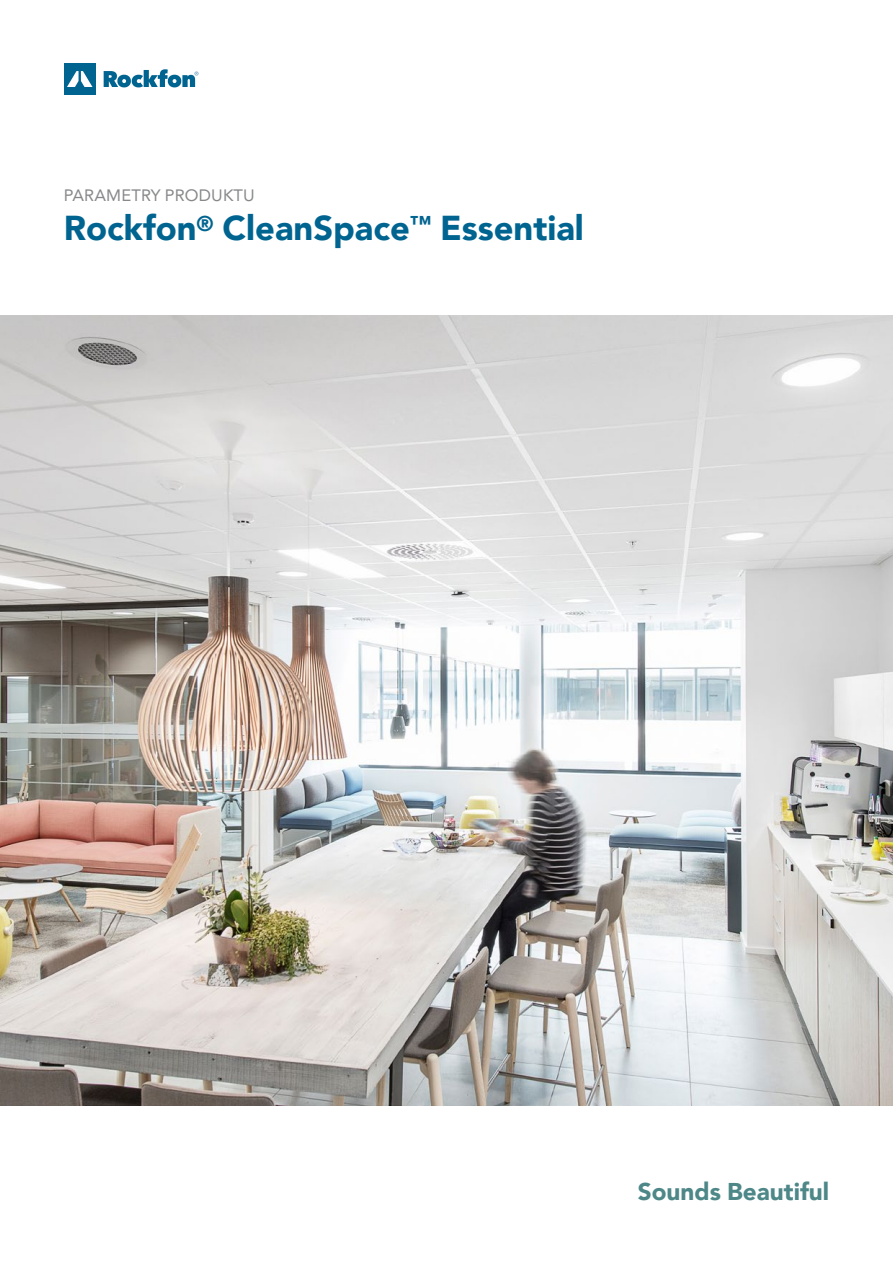
<style>
.page{position:relative;width:893px;height:1263px;background:#fff}
.page>*{position:absolute;margin:0;border:0;box-sizing:border-box;transform-origin:0 0}
.t1{font:900 34.5px "Avenir";color:#006490}
.t2{font:900 24.3px "Avenir";color:#4e8788}
.t3{font:16.5px "Avenir";letter-spacing:.01em;color:#87888a}
</style>
<div class="page">
<img style="left:0;top:316px;width:893px;height:790px">
<svg style="left:104px;top:69px;width:94px;height:18px"></svg>
<div style="left:64px;top:63px;width:32px;height:32px;background:#006490"></div>
<svg style="left:67px;top:71px;width:25px;height:16px"></svg>
<p class="t3" style="left:64px;top:182px;width:193px">PARAMETRY PRODUKTU</p>
<p class="t1" style="left:64px;top:199px;width:522px">Rockfon<sup>®</sup> CleanSpace<sup>™</sup> Essential</p>
<p class="t2" style="left:638px;top:1170px;width:193px">Sounds Beautiful</p>
</div>
